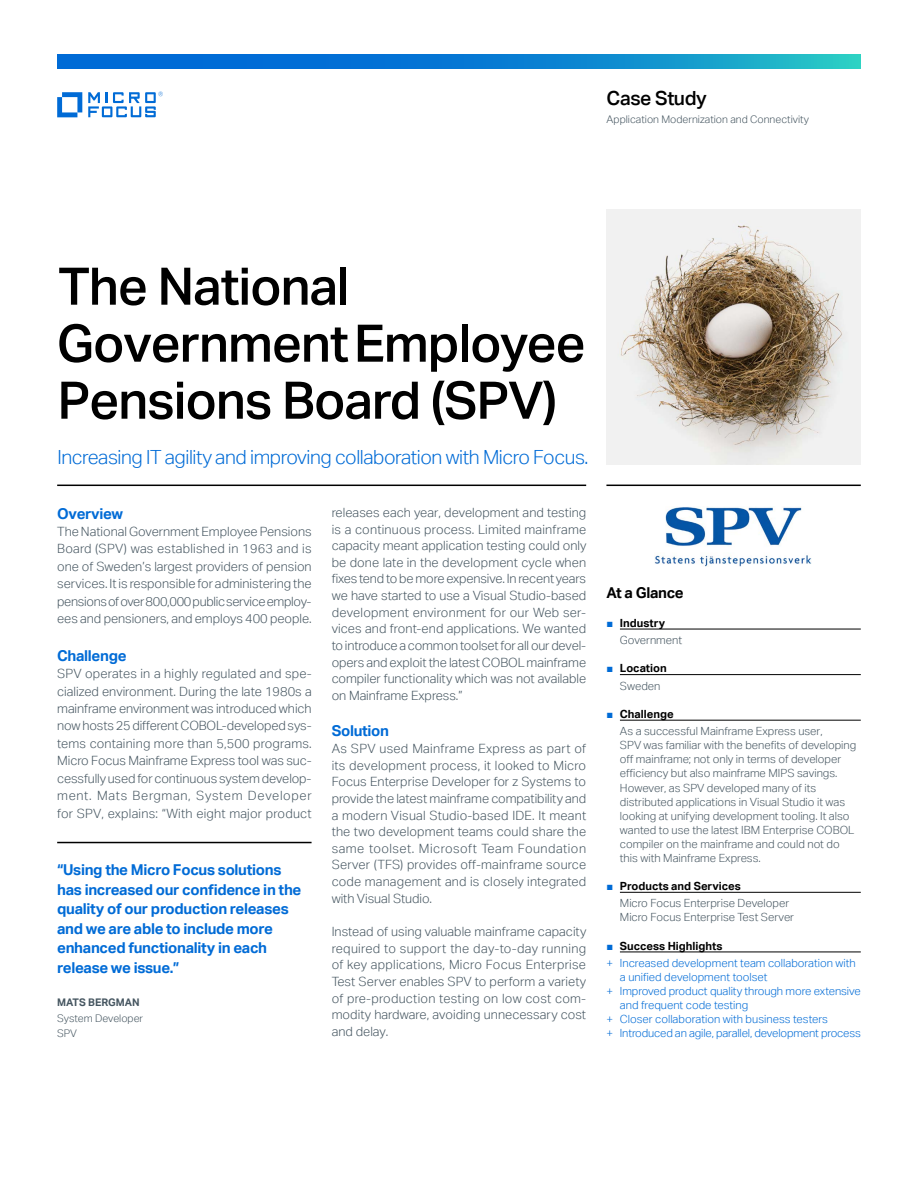
<style>
.page{position:relative;width:918px;height:1188px;background:#fff}
.page>*{position:absolute;margin:0;border:0;box-sizing:border-box;transform-origin:0 0}
.headline_35_38{font:500 51.75px/57px "Aktiv Grotesk";letter-spacing:-.02em;color:#000}
.intro1_13_16-light_b{font:300 19.5px "Aktiv Grotesk";letter-spacing:-.025em;color:#006bd6}
.collateral_name_13_1{font:500 19.5px "Aktiv Grotesk";letter-spacing:-.02em;color:#000}
.pull_quote_10_13-blu{font:700 15px/19.5px "Aktiv Grotesk";letter-spacing:-.02em;color:#006bd6}
.subhead_10_13-blue{font:700 15px "Aktiv Grotesk";letter-spacing:-.02em;color:#006bd6}
.subhead_10_13{font:700 15px "Aktiv Grotesk";letter-spacing:-.02em;color:#000}
.body_8_5_11-grey{font:300 12.75px/16.6px "Aktiv Grotesk";letter-spacing:-.005em;color:#455560;text-align:justify}
.caption_7_5_9_5_inde{font:300 11.25px/14.1px "Aktiv Grotesk";color:#455560}
.t1{font:300 11.25px/14.1px "Aktiv Grotesk";color:#006bd6}
.t2{font:700 11.25px "Aktiv Grotesk";color:#000}
.caption_7_9_5-grey{font:300 10.5px "Aktiv Grotesk";color:#455560}
.quote_title_7_11-gre{font:300 10.5px "Aktiv Grotesk";color:#455560}
.quote_name_caps_7_11{font:700 10.5px "Aktiv Grotesk";color:#455560}
.quote_company_7_9_5{font:300 10.5px "Aktiv Grotesk";color:#455560}
.s1{font-family:"Arial";font-weight:400;color:#006bd6}
</style>
<div class="page">
<hr style="left:57px;top:485px;width:529px;height:1px;background:#000">
<hr style="left:606px;top:485px;width:255px;height:1px;background:#000">
<hr style="left:620px;top:629px;width:241px;height:1px;background:#000">
<hr style="left:620px;top:674px;width:241px;height:1px;background:#000">
<hr style="left:620px;top:720px;width:241px;height:1px;background:#000">
<hr style="left:620px;top:892px;width:241px;height:1px;background:#000">
<hr style="left:620px;top:952px;width:241px;height:1px;background:#000">
<hr style="left:57px;top:842px;width:255px;height:1px;background:#000">
<svg style="left:57px;top:92px;width:25px;height:25px"></svg>
<svg style="left:88px;top:92px;width:75px;height:25px"></svg>
<svg style="left:57px;top:54px;width:804px;height:15px;background:#0b84d1"></svg>
<img style="left:606px;top:210px;width:255px;height:254px">
<img style="left:654px;top:507px;width:158px;height:60px">
<p class="collateral_name_13_1" style="left:607px;top:86px;width:102px">Case Study</p>
<p class="caption_7_9_5-grey" style="left:607px;top:113px;width:204px">Application Modernization and Connectivity</p>
<p class="headline_35_38" style="left:57px;top:257px;width:530px">The National<br>Government Employee<br>Pensions Board (SPV)</p>
<p class="intro1_13_16-light_b" style="left:58px;top:446px;width:532px">Increasing IT agility and improving collaboration with Micro Focus.</p>
<p class="subhead_10_13-blue" style="left:57px;top:504px;width:67px">Overview</p>
<p class="body_8_5_11-grey" style="left:57px;top:523px;width:256px;line-height:17.4px">The National Government Employee Pensions Board (SPV) was established in 1963 and is one of Sweden’s largest providers of pension services. It is responsible for administering the pensions of over 800,000 public service employ&shy;ees and pensioners, and employs 400 people.</p>
<p class="subhead_10_13-blue" style="left:57px;top:646px;width:71px">Challenge</p>
<p class="body_8_5_11-grey" style="left:57px;top:665px;width:256px;line-height:17.4px">SPV operates in a highly regulated and spe&shy;cialized environment. During the late 1980s a mainframe environment was introduced which now hosts 25 different COBOL-developed sys&shy;tems containing more than 5,500 programs.<br>Micro Focus Mainframe Express tool was suc&shy;cessfully used for continuous system develop&shy;ment. Mats Bergman, System Developer for SPV, explains: “With eight major product</p>
<p class="pull_quote_10_13-blu" style="left:57px;top:860px;width:246px">“Using the Micro Focus solutions has increased our confidence in the quality of our production releases and we are able to include more enhanced functionality in each release we issue.”</p>
<p class="quote_name_caps_7_11" style="left:57px;top:996px;width:84px">MATS BERGMAN</p>
<p class="quote_title_7_11-gre" style="left:57px;top:1013px;width:87px">System Developer</p>
<p class="quote_company_7_9_5" style="left:57px;top:1027px;width:21px">SPV</p>
<p class="body_8_5_11-grey" style="left:332px;top:504px;width:256px">releases each year, development and testing is a continuous process. Limited mainframe capacity meant application testing could only be done late in the development cycle when fixes tend to be more expensive. In recent years we have started to use a Visual Studio-based development environment for our Web ser&shy;vices and front-end applications. We wanted to introduce a common toolset for all our devel&shy;opers and exploit the latest COBOL mainframe compiler functionality which was not available on Mainframe Express.”</p>
<p class="subhead_10_13-blue" style="left:332px;top:722px;width:59px">Solution</p>
<p class="body_8_5_11-grey" style="left:332px;top:740px;width:256px">As SPV used Mainframe Express as part of its development process, it looked to Micro Focus Enterprise Developer for z Systems to provide the latest mainframe compatibility and a modern Visual Studio-based IDE. It meant the two development teams could share the same toolset. Microsoft Team Foundation Server (TFS) provides off-mainframe source code management and is closely integrated with Visual Studio.</p>
<p class="body_8_5_11-grey" style="left:332px;top:923px;width:256px">Instead of using valuable mainframe capacity required to support the day-to-day running of key applications, Micro Focus Enterprise Test Server enables SPV to perform a variety of pre-production testing on low cost com&shy;modity hardware, avoiding unnecessary cost and delay.</p>
<p class="subhead_10_13" style="left:606px;top:584px;width:79px">At a Glance</p>
<p class="t2" style="left:606px;top:616px;width:60px"><span class="s1">■</span> Industry</p>
<p class="caption_7_5_9_5_inde" style="left:620px;top:633px;width:64px">Government</p>
<p class="t2" style="left:606px;top:661px;width:62px"><span class="s1">■</span> Location</p>
<p class="caption_7_5_9_5_inde" style="left:620px;top:679px;width:42px">Sweden</p>
<p class="t2" style="left:606px;top:707px;width:69px"><span class="s1">■</span> Challenge</p>
<p class="caption_7_5_9_5_inde" style="left:620px;top:724px;width:238px">As a successful Mainframe Express user,<br>SPV was familiar with the benefits of developing off mainframe; not only in terms of developer efficiency but also mainframe MIPS savings.<br>However, as SPV developed many of its distributed applications in Visual Studio it was looking at unifying development tooling. It also wanted to use the latest IBM Enterprise COBOL compiler on the mainframe and could not do this with Mainframe Express.</p>
<p class="t2" style="left:606px;top:879px;width:136px"><span class="s1">■</span> Products and Services</p>
<p class="caption_7_5_9_5_inde" style="left:620px;top:896px;width:171px">Micro Focus Enterprise Developer</p>
<p class="caption_7_5_9_5_inde" style="left:620px;top:910px;width:176px">Micro Focus Enterprise Test Server</p>
<p class="t2" style="left:606px;top:939px;width:118px"><span class="s1">■</span> Success Highlights</p>
<p class="t1" style="left:620px;top:956px;width:238px;text-indent:-14px">+ Increased development team collaboration with a unified development toolset</p>
<p class="t1" style="left:620px;top:984px;width:242px;text-indent:-14px">+ Improved product quality through more extensive and frequent code testing</p>
<p class="t1" style="left:606px;top:1012px;width:223px">+ Closer collaboration with business testers</p>
<p class="t1" style="left:606px;top:1026px;width:256px">+ Introduced an agile, parallel, development process</p>
</div>
